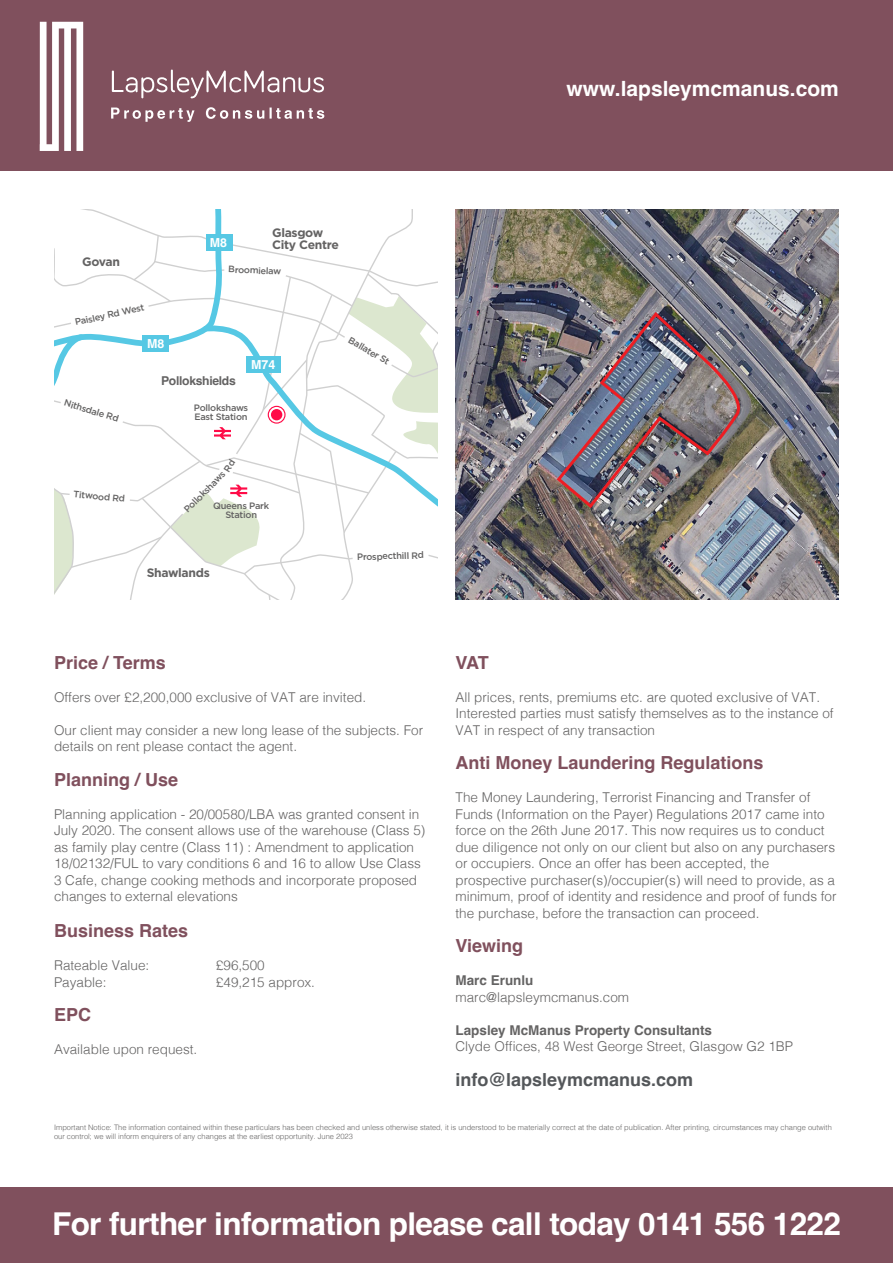
<style>
.page{position:relative;width:893px;height:1263px;background:#fff}
.page>*{position:absolute;margin:0;border:0;box-sizing:border-box;transform-origin:0 0}
.t1{font:700 31.5px "Helvetica";letter-spacing:-.02em;color:#fff}
.t2{font:700 21px "Helvetica";color:#fff}
.t3{font:700 18px "Helvetica";color:#80505d}
.t4{font:700 18px "Helvetica";color:#54575a}
.t5{font:300 13.5px/16.5px "Helvetica";color:#646363}
.t6{font:700 13.5px "Helvetica";color:#646363}
.t7{font:700 12.45px "Helvetica";color:#fff}
.t8{font:700 12.15px/12.1px "Gotham";letter-spacing:-.025em;color:#646363}
.t9{font:700 12.15px "Helvetica";letter-spacing:-.025em;color:#646363}
.t10{font:500 9.3px/9.3px "Gotham";letter-spacing:-.03em;color:#646363;text-align:center}
.t11{font:300 7.5px/9px "Helvetica";color:#646363}
</style>
<div class="page">
<div style="left:0;top:0;width:893px;height:171px;background:#80505d"></div>
<svg style="left:40px;top:22px;width:43px;height:129px"></svg>
<div style="left:0;top:1188px;width:893px;height:75px;background:#80505d"></div>
<svg style="left:112px;top:70px;width:212px;height:28px"></svg>
<svg style="left:111px;top:107px;width:213px;height:15px"></svg>
<img style="left:455px;top:209px;width:384px;height:390px">
<img style="left:554px;top:310px;width:194px;height:200px">
<svg style="left:54px;top:209px;width:383px;height:390px"></svg>
<h2 class="t2" style="left:567px;top:75px;width:274px">www.lapsleymcmanus.com</h2>
<p class="t8" style="left:82px;top:256px;width:39px">Govan</p>
<p class="t7" style="left:210px;top:235px;width:19px">M8</p>
<p class="t8" style="left:272px;top:226px;width:68px">Glasgow<br>City Centre</p>
<p class="t10" style="left:229px;top:264px;width:54px;rotate:2deg">B roomielaw</p>
<p class="t10" style="left:74px;top:317px;width:72px;rotate:-12deg">Paisley Rd West</p>
<p class="t10" style="left:66px;top:398px;width:58px;rotate:17deg">Nithsdale Rd</p>
<p class="t7" style="left:147px;top:336px;width:19px">M8</p>
<p class="t9" style="left:161px;top:373px;width:76px">Pollokshields</p>
<p class="t7" style="left:251px;top:357px;width:26px">M74</p>
<p class="t10" style="left:194px;top:403px;width:56px;text-align:left">Pollokshaws<br>East Station</p>
<p class="t10" style="left:352px;top:335px;width:47px;rotate:30deg">B allater St</p>
<p class="t10" style="left:74px;top:489px;width:53px;rotate:5deg">Titwood Rd</p>
<p class="t10" style="left:182px;top:507px;width:56px;rotate:-45deg">Pollokshaws</p>
<p class="t10" style="left:213px;top:501px;width:57px">Queens Park<br>Station</p>
<p class="t8" style="left:147px;top:567px;width:65px">Shawlands</p>
<p class="t10" style="left:357px;top:552px;width:68px;rotate:-2deg">Prospecthill Rd</p>
<h3 class="t3" style="left:54px;top:651px;width:113px">Price / Terms</h3>
<p class="t5" style="left:54px;top:688px;width:314px">Offers over £2,200,000 exclusive of VAT are invited.</p>
<p class="t5" style="left:54px;top:721px;width:371px">Our client may consider a new long lease of the subjects. For details on rent please contact the agent.</p>
<h3 class="t3" style="left:54px;top:768px;width:126px">Planning / Use</h3>
<p class="t5" style="left:54px;top:805px;width:373px">Planning application - 20/00580/LBA was granted consent in July 2020. The consent allows use of the warehouse (Class 5) as family play centre (Class 11) : Amendment to application 18/02132/FUL to vary conditions 6 and 16 to allow Use Class 3 Cafe, change cooking methods and incorporate proposed changes to external elevations</p>
<h3 class="t3" style="left:54px;top:920px;width:136px">Business Rates</h3>
<p class="t5" style="left:54px;top:956px;width:97px">Rateable Value:</p>
<p class="t5" style="left:216px;top:956px;width:50px">£96,500</p>
<p class="t5" style="left:54px;top:973px;width:54px">Payable:</p>
<p class="t5" style="left:216px;top:973px;width:101px">£49,215 approx.</p>
<h3 class="t3" style="left:54px;top:1004px;width:39px">EPC</h3>
<p class="t5" style="left:54px;top:1040px;width:145px">Available upon request.</p>
<h3 class="t3" style="left:455px;top:651px;width:35px">VAT</h3>
<p class="t5" style="left:455px;top:688px;width:380px">All prices, rents, premiums etc. are quoted exclusive of VAT.<br>Interested parties must satisfy themselves as to the instance of<br>VAT in respect of any transaction</p>
<h3 class="t3" style="left:455px;top:752px;width:310px">Anti Money Laundering Regulations</h3>
<p class="t5" style="left:455px;top:788px;width:383px">The Money Laundering, Terrorist Financing and Transfer of Funds (Information on the Payer) Regulations 2017 came into force on the 26th June 2017. This now requires us to conduct due diligence not only on our client but also on any purchasers or occupiers. Once an offer has been accepted, the prospective purchaser(s)/occupier(s) will need to provide, as a minimum, proof of identity and residence and proof of funds for the purchase, before the transaction can proceed.</p>
<h3 class="t3" style="left:455px;top:935px;width:69px">Viewing</h3>
<p class="t6" style="left:455px;top:972px;width:80px">Marc Erunlu</p>
<p class="t5" style="left:455px;top:988px;width:175px">marc@lapsleymcmanus.com</p>
<p class="t6" style="left:455px;top:1022px;width:258px">Lapsley McManus Property Consultants</p>
<p class="t5" style="left:455px;top:1037px;width:339px">Clyde Offices, 48 West George Street, Glasgow G2 1BP</p>
<h3 class="t4" style="left:455px;top:1068px;width:239px">info@lapsleymcmanus.com</h3>
<p class="t11" style="left:54px;top:1122px;width:779px">Important Notice: The information contained within these particulars has been checked and unless otherwise stated, it is understood to be materially correct at the date of publication. After printing, circumstances may change outwith our control; we will inform enquirers of any changes at the earliest opportunity. June 2023</p>
<h1 class="t1" style="left:52px;top:1205px;width:790px">For further information please call today 0141 556 1222</h1>
</div>
